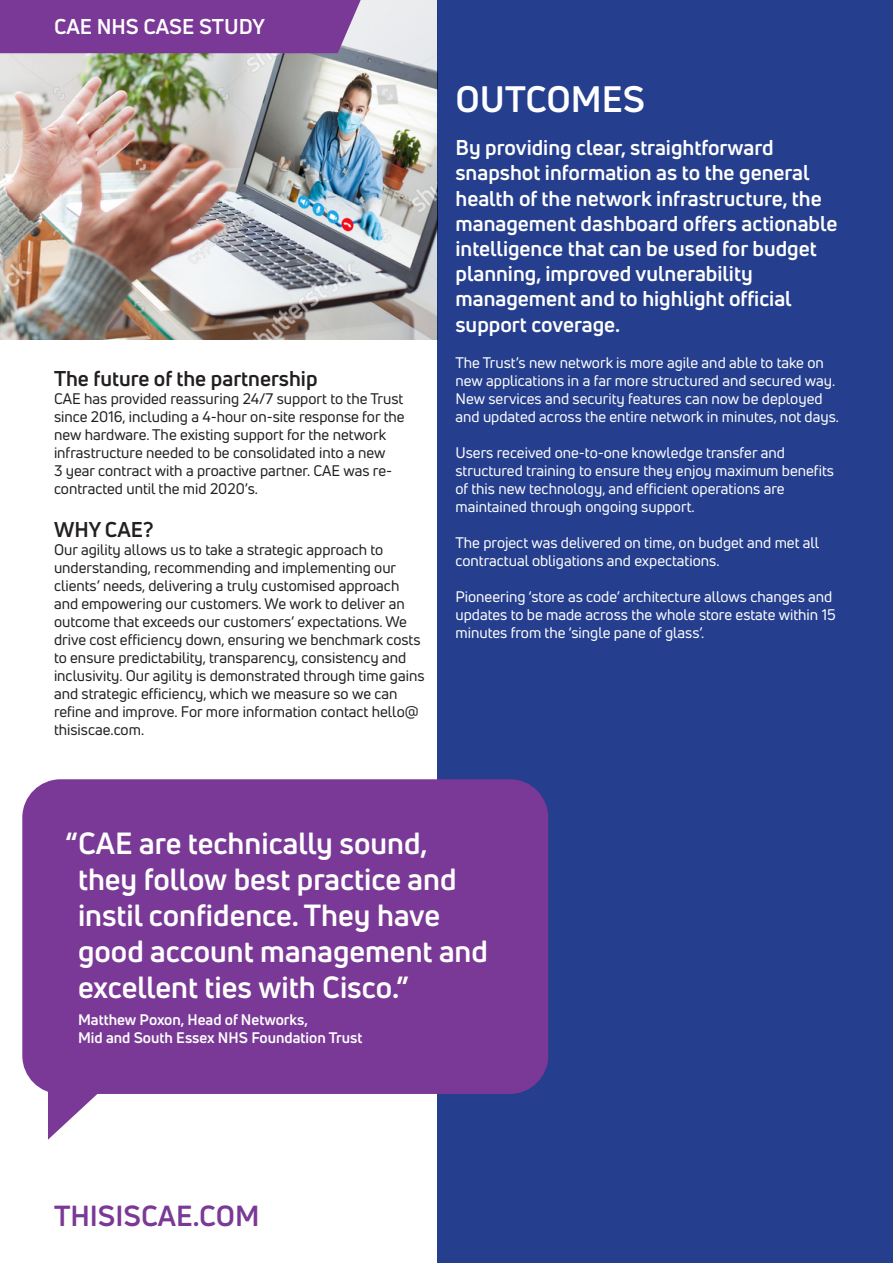
<style>
.page{position:relative;width:893px;height:1263px;background:#fff}
.page>*{position:absolute;margin:0;border:0;box-sizing:border-box;transform-origin:0 0}
.t1{font:700 36px "Uni Neue";color:#fff}
.t2{font:700 30px/36px "Uni Neue";color:#fff}
.t3{font:700 28.5px "Uni Neue";color:#7a3996}
.t4{font:700 21px/25.2px "Uni Neue";color:#fff}
.t5{font:700 21px "Uni Neue";color:#231f20}
.t6{font:15px/18px "Uni Neue";color:#231f20}
.t7{font:15px/18px "Uni Neue";color:#fff}
.t8{font:700 15px/18px "Uni Neue";color:#fff}
</style>
<div class="page">
<img style="left:0;top:0;width:437px;height:339px">
<div style="left:0;top:0;width:361px;height:53px;background:#7a3996"></div>
<div style="left:437px;top:0;width:456px;height:1263px;background:#253f8e"></div>
<svg style="left:48px;top:1092px;width:49px;height:48px"></svg>
<div style="left:22px;top:779px;width:526px;height:315px;background:#7a3996;border-radius:38px"></div>
<p class="t4" style="left:54px;top:14px;width:212px">CAE NHS CASE STUDY</p>
<p class="t5" style="left:54px;top:365px;width:265px">The future of the partnership</p>
<p class="t6" style="left:54px;top:389px;width:352px">CAE has provided reassuring 24/7 support to the Trust since 2016, including a 4-hour on-site response for the new hardware. The existing support for the network infrastructure needed to be consolidated into a new<br>3 year contract with a proactive partner. CAE was re&shy;contracted until the mid 2020’s.</p>
<p class="t5" style="left:54px;top:516px;width:101px">WHY CAE?</p>
<p class="t6" style="left:54px;top:540px;width:372px">Our agility allows us to take a strategic approach to understanding, recommending and implementing our clients’ needs, delivering a truly customised approach and empowering our customers. We work to deliver an outcome that exceeds our customers’ expectations. We drive cost efficiency down, ensuring we benchmark costs to ensure predictability, transparency, consistency and inclusivity. Our agility is demonstrated through time gains and strategic efficiency, which we measure so we can refine and improve. For more information contact hello@ thisiscae.com.</p>
<p class="t1" style="left:455px;top:77px;width:191px">OUTCOMES</p>
<p class="t4" style="left:455px;top:135px;width:384px">By providing clear, straightforward snapshot information as to the general health of the network infrastructure, the management dashboard offers actionable intelligence that can be used for budget planning, improved vulnerability management and to highlight official support coverage.</p>
<p class="t7" style="left:455px;top:353px;width:385px">The Trust’s new network is more agile and able to take on new applications in a far more structured and secured way.<br>New services and security features can now be deployed and updated across the entire network in minutes, not days.</p>
<p class="t7" style="left:455px;top:443px;width:380px">Users received one-to-one knowledge transfer and structured training to ensure they enjoy maximum benefits of this new technology, and efficient operations are maintained through ongoing support.</p>
<p class="t7" style="left:455px;top:533px;width:365px">The project was delivered on time, on budget and met all contractual obligations and expectations.</p>
<p class="t7" style="left:455px;top:587px;width:382px">Pioneering ‘store as code’ architecture allows changes and updates to be made across the whole store estate within 15 minutes from the ‘single pane of glass’.</p>
<p class="t2" style="left:78px;top:825px;width:411px;text-indent:-13px">“CAE are technically sound, they follow best practice and instil confidence. They have good account management and excellent ties with Cisco.”</p>
<p class="t8" style="left:78px;top:1010px;width:286px">Matthew Poxon, Head of Networks,<br>Mid and South Essex NHS Foundation Trust</p>
<p class="t3" style="left:54px;top:1198px;width:207px">THISISCAE.COM</p>
</div>
